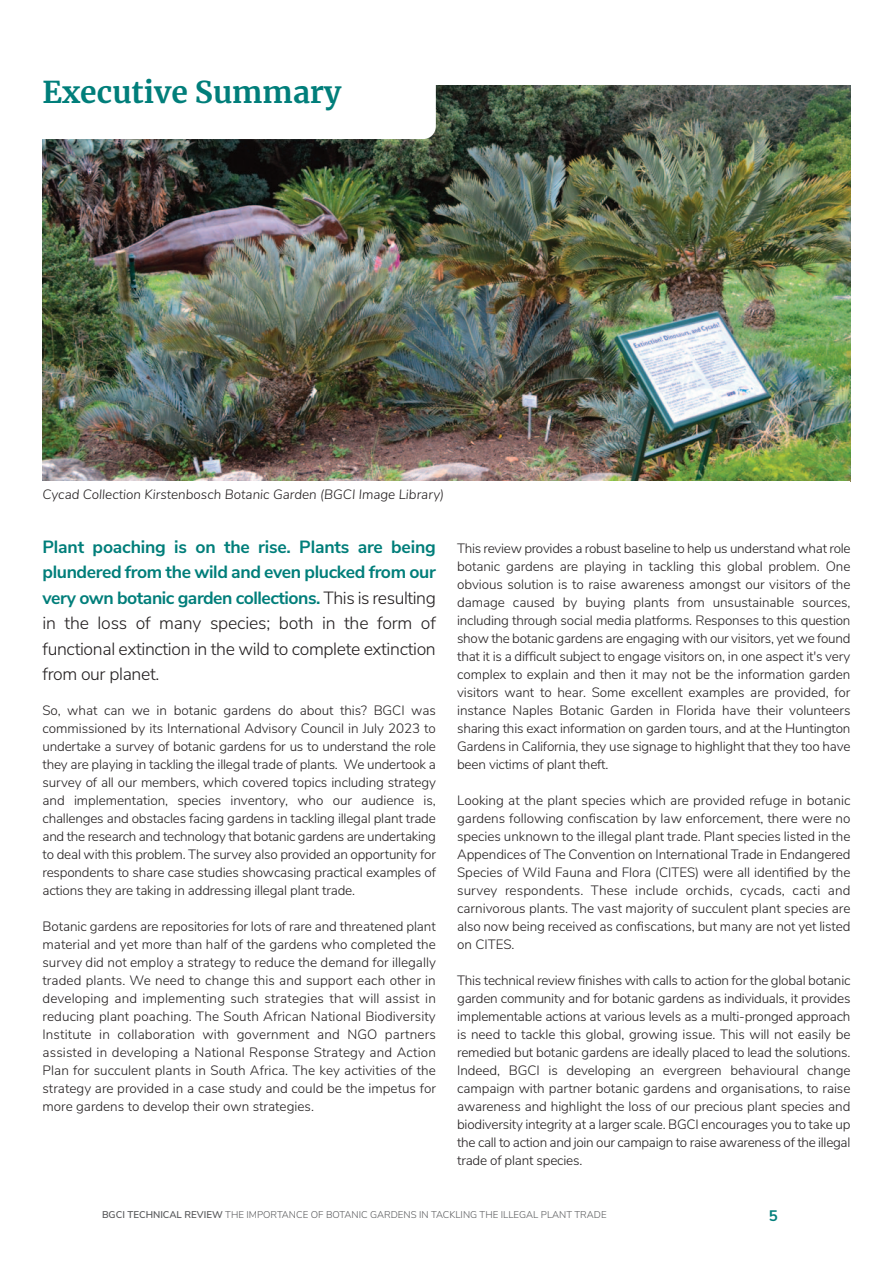
<style>
.page{position:relative;width:893px;height:1263px;background:#fff}
.page>*{position:absolute;margin:0;border:0;box-sizing:border-box;transform-origin:0 0}
.t1{font:700 30px "Merriweather";color:#007e7a}
.t2{font:300 17.7px/25.5px "Nunito Sans";letter-spacing:-.02em;color:#231f20;text-align:justify}
.t3{font:700 15px "Muli";color:#007e7a}
.t4{font:300 13.5px/18px "Nunito Sans";letter-spacing:-.015em;color:#231f20;text-align:justify}
.t5{font:italic 300 13.5px "Nunito Sans";color:#231f20}
.t6{font:300 9.75px "Nunito Sans";color:#57585a}
.s1{font-weight:700;color:#007e7a}
.s2{font-weight:600}
</style>
<div class="page">
<img style="left:43px;top:85px;width:807px;height:396px">
<svg style="left:43px;top:85px;width:393px;height:54px"></svg>
<p class="t1" style="left:43px;top:78px;width:300px">Executive Summary</p>
<p class="t5" style="left:43px;top:490px;width:403px">Cycad Collection Kirstenbosch Botanic Garden (BGCI Image Library)</p>
<p class="t2" style="left:43px;top:536px;width:395px"><span class="s1">Plant poaching is on the rise. Plants are being plundered from the wild and even plucked from our very own botanic garden collections.</span> This is resulting in the loss of many species; both in the form of functional extinction in the wild to complete extinction from our planet.</p>
<p class="t4" style="left:43px;top:703px;width:395px">So, what can we in botanic gardens do about this? BGCI was commissioned by its International Advisory Council in July 2023 to undertake a survey of botanic gardens for us to understand the role they are playing in tackling the illegal trade of plants. We undertook a survey of all our members, which covered topics including strategy and implementation, species inventory, who our audience is, challenges and obstacles facing gardens in tackling illegal plant trade and the research and technology that botanic gardens are undertaking to deal with this problem. The survey also provided an opportunity for respondents to share case studies showcasing practical examples of actions they are taking in addressing illegal plant trade.</p>
<p class="t4" style="left:43px;top:919px;width:395px">Botanic gardens are repositories for lots of rare and threatened plant material and yet more than half of the gardens who completed the survey did not employ a strategy to reduce the demand for illegally traded plants. We need to change this and support each other in developing and implementing such strategies that will assist in reducing plant poaching. The South African National Biodiversity Institute in collaboration with government and NGO partners assisted in developing a National Response Strategy and Action Plan for succulent plants in South Africa. The key activities of the strategy are provided in a case study and could be the impetus for more gardens to develop their own strategies.</p>
<p class="t4" style="left:457px;top:541px;width:395px">This review provides a robust baseline to help us understand what role botanic gardens are playing in tackling this global problem. One obvious solution is to raise awareness amongst our visitors of the damage caused by buying plants from unsustainable sources, including through social media platforms. Responses to this question show the botanic gardens are engaging with our visitors, yet we found that it is a difficult subject to engage visitors on, in one aspect it's very complex to explain and then it may not be the information garden visitors want to hear. Some excellent examples are provided, for instance Naples Botanic Garden in Florida have their volunteers sharing this exact information on garden tours, and at the Huntington Gardens in California, they use signage to highlight that they too have been victims of plant theft.</p>
<p class="t4" style="left:457px;top:793px;width:395px">Looking at the plant species which are provided refuge in botanic gardens following confiscation by law enforcement, there were no species unknown to the illegal plant trade. Plant species listed in the Appendices of The Convention on International Trade in Endangered Species of Wild Fauna and Flora (CITES) were all identified by the survey respondents. These include orchids, cycads, cacti and carnivorous plants. The vast majority of succulent plant species are also now being received as confiscations, but many are not yet listed on CITES.</p>
<p class="t4" style="left:457px;top:973px;width:395px">This technical review finishes with calls to action for the global botanic garden community and for botanic gardens as individuals, it provides implementable actions at various levels as a multi-pronged approach is need to tackle this global, growing issue. This will not easily be remedied but botanic gardens are ideally placed to lead the solutions.<br>Indeed, BGCI is developing an evergreen behavioural change campaign with partner botanic gardens and organisations, to raise awareness and highlight the loss of our precious plant species and biodiversity integrity at a larger scale. BGCI encourages you to take up the call to action and join our campaign to raise awareness of the illegal trade of plant species.</p>
<p class="t6" style="left:102px;top:1211px;width:506px"><span class="s2">BGCI TECHNICAL REVIEW</span> THE IMPORTANCE OF BOTANIC GARDENS IN TACKLING THE ILLEGAL PLANT TRADE</p>
<p class="t3" style="left:769px;top:1210px;width:10px">5</p>
</div>
